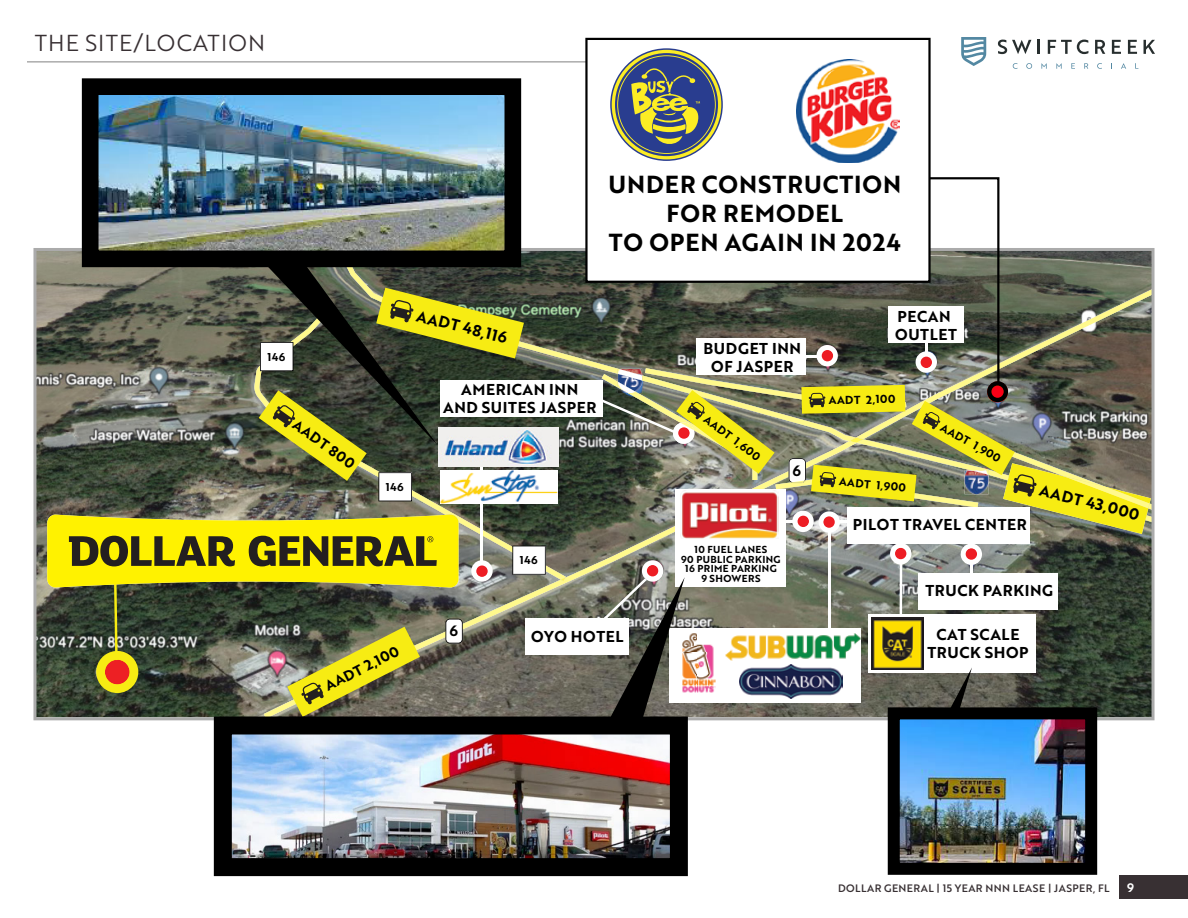
<style>
.page{position:relative;width:1188px;height:918px;background:#fff}
.page>*{position:absolute;margin:0;border:0;box-sizing:border-box;transform-origin:0 0}
.t1{font:24px/28.8px "Brother 1816 Bold";letter-spacing:.04em;color:#000;text-align:center}
.t2{font:22.5px "Brother 1816 Book";letter-spacing:.05em;color:#383033}
.t3{font:15.6px "Brother 1816 Bold";color:#000}
.t4{font:15.3px/18.5px "Brother 1816 Bold";letter-spacing:.04em;color:#000;text-align:center}
.t5{font:14.55px "Brother 1816 Bold";color:#000}
.t6{font:14.4px "Brother 1816 Bold";color:#000}
.t7{font:12px "Brother 1816 Bold";color:#fff}
.t8{font:11.25px "Brother 1816 Bold";color:#000}
.t9{font:11.1px "Brother 1816 Bold";letter-spacing:.035em;color:#000}
.t10{font:10.5px "Brother 1816 Medium";letter-spacing:.04em;color:#383033}
.t11{font:9.9px/9.9px "Brother 1816 Bold";letter-spacing:.04em;color:#000;text-align:center}
</style>
<div class="page">
<div style="left:1120px;top:875px;width:68px;height:24px;background:#383033"></div>
<hr style="left:27px;top:61px;width:780px;height:2px;background:#ababab">
<svg style="left:1121px;top:63px;width:5px;height:6px"></svg>
<svg style="left:998px;top:40px;width:33px;height:14px"></svg>
<svg style="left:1038px;top:40px;width:2px;height:14px"></svg>
<svg style="left:1048px;top:40px;width:40px;height:14px"></svg>
<svg style="left:1095px;top:40px;width:10px;height:14px"></svg>
<svg style="left:1112px;top:40px;width:9px;height:14px"></svg>
<svg style="left:1128px;top:40px;width:9px;height:14px"></svg>
<svg style="left:1144px;top:40px;width:11px;height:14px"></svg>
<svg style="left:961px;top:37px;width:25px;height:29px"></svg>
<svg style="left:1013px;top:63px;width:4px;height:6px"></svg>
<svg style="left:1026px;top:63px;width:6px;height:6px"></svg>
<svg style="left:1041px;top:63px;width:6px;height:6px"></svg>
<svg style="left:1056px;top:63px;width:6px;height:6px"></svg>
<svg style="left:1071px;top:63px;width:4px;height:6px"></svg>
<svg style="left:1084px;top:63px;width:4px;height:6px"></svg>
<svg style="left:1097px;top:63px;width:5px;height:6px"></svg>
<img style="left:37px;top:252px;width:1114px;height:464px">
<svg style="left:890px;top:543px;width:22px;height:21px"></svg>
<hr style="left:900px;top:560px;width:2px;height:80px;background:#fff">
<svg style="left:961px;top:543px;width:21px;height:22px"></svg>
<hr style="left:970px;top:560px;width:3px;height:38px;background:#fff">
<hr style="left:828px;top:521px;width:3px;height:119px;background:#fff">
<div style="left:440px;top:381px;width:163px;height:36px;background:#fff"></div>
<div style="left:696px;top:339px;width:110px;height:36px;background:#fff"></div>
<img style="left:463px;top:471px;width:326px;height:245px">
<img style="left:1001px;top:289px;width:150px;height:86px">
<img style="left:254px;top:374px;width:312px;height:206px">
<svg style="left:561px;top:578px;width:4px;height:3px"></svg>
<svg style="left:512px;top:546px;width:34px;height:29px"></svg>
<hr style="left:759px;top:520px;width:38px;height:3px;background:#fff">
<div style="left:868px;top:614px;width:167px;height:59px;background:#fff"></div>
<div style="left:919px;top:573px;width:139px;height:36px;background:#fff"></div>
<img style="left:602px;top:374px;width:16px;height:13px">
<div style="left:847px;top:507px;width:183px;height:36px;background:#fff"></div>
<div style="left:670px;top:628px;width:191px;height:74px;background:#fff"></div>
<div style="left:675px;top:489px;width:111px;height:98px;background:#fff"></div>
<img style="left:642px;top:375px;width:509px;height:147px">
<img style="left:524px;top:252px;width:94px;height:122px">
<img style="left:618px;top:381px;width:24px;height:9px">
<img style="left:618px;top:382px;width:20px;height:8px">
<img style="left:618px;top:369px;width:24px;height:12px">
<svg style="left:47px;top:515px;width:416px;height:201px;background:#848231"></svg>
<svg style="left:591px;top:390px;width:184px;height:84px;background:#908f5d"></svg>
<svg style="left:471px;top:560px;width:22px;height:22px"></svg>
<hr style="left:480px;top:459px;width:3px;height:106px;background:#fff">
<img style="left:645px;top:368px;width:144px;height:43px">
<img style="left:680px;top:491px;width:98px;height:48px">
<img style="left:725px;top:634px;width:135px;height:26px">
<img style="left:740px;top:664px;width:103px;height:34px">
<img style="left:524px;top:428px;width:34px;height:39px">
<img style="left:872px;top:618px;width:52px;height:51px">
<img style="left:440px;top:470px;width:117px;height:33px">
<img style="left:685px;top:633px;width:31px;height:60px">
<img style="left:233px;top:736px;width:436px;height:121px">
<div style="left:214px;top:717px;width:474px;height:159px;border:18px solid #000"></div>
<svg style="left:246px;top:240px;width:278px;height:261px;background:#737751"></svg>
<img style="left:100px;top:96px;width:403px;height:153px">
<div style="left:82px;top:78px;width:439px;height:189px;border:17px solid #000"></div>
<svg style="left:574px;top:560px;width:111px;height:160px"></svg>
<svg style="left:896px;top:667px;width:76px;height:40px;background:#6f6e63"></svg>
<img style="left:901px;top:720px;width:183px;height:142px">
<div style="left:888px;top:707px;width:209px;height:168px;border:12px solid #000"></div>
<img style="left:789px;top:381px;width:362px;height:153px">
<svg style="left:786px;top:177px;width:215px;height:208px"></svg>
<div style="left:586px;top:39px;width:344px;height:243px;background:#fff"></div>
<div style="left:585px;top:38px;width:346px;height:245px;border:2px solid #000"></div>
<svg style="left:610px;top:48px;width:113px;height:113px"></svg>
<img style="left:797px;top:59px;width:102px;height:104px">
<h2 class="t2" style="left:35px;top:26px;width:232px">THE SITE/LOCATION</h2>
<h1 class="t1" style="left:608px;top:169px;width:294px">UNDER CONSTRUCTION<br>FOR REMODEL<br>TO OPEN AGAIN IN 2024</h1>
<p class="t9" style="left:267px;top:348px;width:19px">146</p>
<p class="t6" style="left:301px;top:414px;width:74px;rotate:35deg">AADT 800</p>
<p class="t3" style="left:420px;top:304px;width:95px;rotate:14deg">AADT 48,116</p>
<p class="t4" style="left:443px;top:380px;width:155px">AMERICAN INN<br>AND SUITES JASPER</p>
<p class="t9" style="left:386px;top:478px;width:19px">146</p>
<p class="t6" style="left:321px;top:677px;width:83px;rotate:-27deg">AADT 2,100</p>
<p class="t5" style="left:449px;top:620px;width:10px">6</p>
<p class="t9" style="left:520px;top:552px;width:19px">146</p>
<p class="t4" style="left:531px;top:626px;width:94px">OYO HOTEL</p>
<p class="t4" style="left:703px;top:339px;width:99px">BUDGET INN<br>OF JASPER</p>
<p class="t8" style="left:710px;top:411px;width:69px;rotate:37deg">AADT 1,600</p>
<p class="t5" style="left:793px;top:459px;width:10px">6</p>
<p class="t11" style="left:681px;top:544px;width:101px">10 FUEL LANES<br>90 PUBLIC PARKING<br>16 PRIME PARKING<br>9 SHOWERS</p>
<p class="t4" style="left:895px;top:307px;width:63px;text-align:left">PECAN<br>OUTLET</p>
<p class="t8" style="left:829px;top:392px;width:68px;rotate:-1deg">AADT 2,100</p>
<p class="t8" style="left:840px;top:472px;width:69px;rotate:6deg">AADT 1,900</p>
<p class="t8" style="left:946px;top:419px;width:69px;rotate:30deg">AADT 1,900</p>
<p class="t4" style="left:853px;top:515px;width:175px">PILOT TRAVEL CENTER</p>
<p class="t3" style="left:1043px;top:478px;width:104px;rotate:14deg">AADT 43,000</p>
<p class="t4" style="left:925px;top:580px;width:129px">TRUCK PARKING</p>
<p class="t4" style="left:927px;top:625px;width:103px">CAT SCALE<br>TRUCK SHOP</p>
<p class="t10" style="left:838px;top:880px;width:273px">DOLLAR GENERAL | 15 YEAR NNN LEASE | JASPER, FL</p>
<p class="t7" style="left:1127px;top:879px;width:8px">9</p>
</div>
